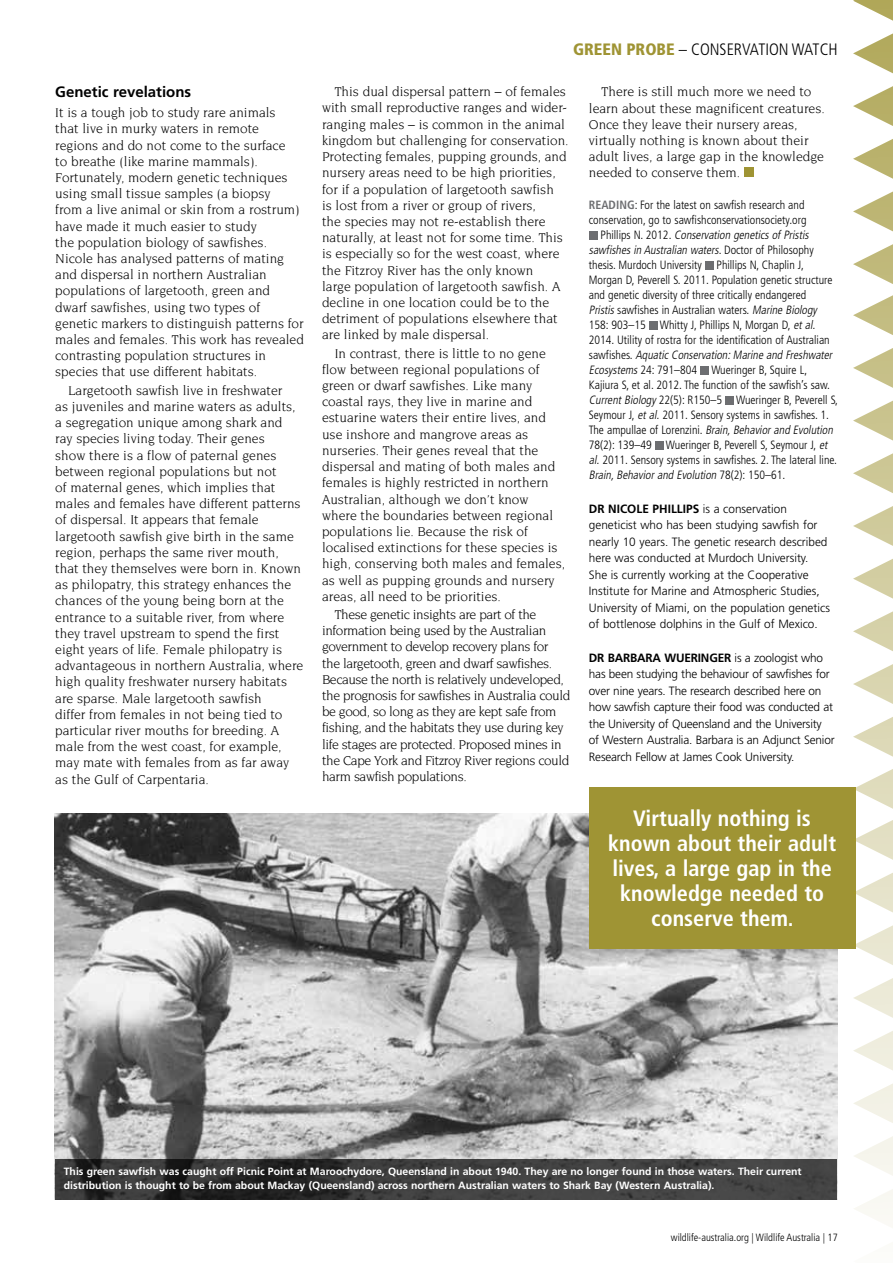
<style>
.page{position:relative;width:893px;height:1263px;background:#fff}
.page>*{position:absolute;margin:0;border:0;box-sizing:border-box;transform-origin:0 0}
.t1{font:700 condensed 22.2px/25.2px "Frutiger";color:#fff;text-align:center}
.t2{font:300 condensed 16.5px "Frutiger";color:#000}
.t3{font:700 15px "Frutiger";color:#000}
.t4{font:13.8px/16.2px "Novarese";color:#000}
.t5{font:13.8px/16.2px "Novarese";letter-spacing:-.03em;color:#000}
.t6{font:300 condensed 12px "Frutiger";color:#000}
.t7{font:300 12px/16.5px "Frutiger";color:#000}
.t8{font:italic 300 condensed 12px "Frutiger";color:#000}
.t9{font:700 10.5px/13.5px "Frutiger";color:#fff}
.t10{font:300 condensed 10.5px "Frutiger";color:#000}
.s1{font-weight:900;color:#9f9434}
.s2{font-weight:700;color:#6d6e71}
.s3{font-style:normal}
.s4{font-style:italic}
.s5{font-weight:700}
</style>
<div class="page">
<img style="left:55px;top:814px;width:783px;height:385px">
<div style="left:744px;top:167px;width:10px;height:10px;background:#9f9434"></div>
<div style="left:589px;top:231px;width:8px;height:8px;background:#6d6e71"></div>
<div style="left:705px;top:261px;width:8px;height:8px;background:#6d6e71"></div>
<div style="left:649px;top:321px;width:8px;height:8px;background:#6d6e71"></div>
<div style="left:700px;top:366px;width:9px;height:8px;background:#6d6e71"></div>
<div style="left:725px;top:396px;width:9px;height:8px;background:#6d6e71"></div>
<div style="left:655px;top:441px;width:8px;height:8px;background:#6d6e71"></div>
<div style="left:589px;top:787px;width:266px;height:161px;background:#9f9434"></div>
<svg style="left:55px;top:1159px;width:782px;height:40px;background:#393939"></svg>
<svg style="left:853px;top:0;width:40px;height:1221px"></svg>
<p class="t3" style="left:55px;top:83px;width:138px">Genetic revelations</p>
<p class="t4" style="left:55px;top:104px;width:250px">It is a tough job to study rare animals<br>that live in murky waters in remote regions and do not come to the surface<br>to breathe (like marine mammals).<br>Fortunately, modern genetic techniques using small tissue samples (a biopsy<br>from a live animal or skin from a rostrum) have made it much easier to study<br>the population biology of sawfishes.<br>Nicole has analysed patterns of mating and dispersal in northern Australian populations of largetooth, green and dwarf sawfishes, using two types of genetic markers to distinguish patterns for males and females. This work has revealed contrasting population structures in species that use different habitats.</p>
<p class="t4" style="left:55px;top:382px;width:250px;text-indent:13px">Largetooth sawfish live in freshwater<br>as juveniles and marine waters as adults, a segregation unique among shark and<br>ray species living today. Their genes<br>show there is a flow of paternal genes between regional populations but not<br>of maternal genes, which implies that males and females have different patterns of dispersal. It appears that female largetooth sawfish give birth in the same region, perhaps the same river mouth, that they themselves were born in. Known as philopatry, this strategy enhances the chances of the young being born at the entrance to a suitable river, from where they travel upstream to spend the first eight years of life. Female philopatry is advantageous in northern Australia, where high quality freshwater nursery habitats are sparse. Male largetooth sawfish<br>differ from females in not being tied to particular river mouths for breeding. A male from the west coast, for example, may mate with females from as far away as the Gulf of Carpentaria.</p>
<p class="t2" style="left:573px;top:40px;width:266px"><span class="s1">GREEN PROBE</span> – CONSERVATION WATCH</p>
<p class="t4" style="left:322px;top:84px;width:248px;text-indent:13px">This dual dispersal pattern – of females with small reproductive ranges and wider&shy;ranging males – is common in the animal kingdom but challenging for conservation.<br>Protecting females, pupping grounds, and nursery areas need to be high priorities, for if a population of largetooth sawfish<br>is lost from a river or group of rivers,<br>the species may not re-establish there naturally, at least not for some time. This is especially so for the west coast, where the Fitzroy River has the only known<br>large population of largetooth sawfish. A decline in one location could be to the detriment of populations elsewhere that are linked by male dispersal.</p>
<p class="t4" style="left:322px;top:345px;width:245px;text-indent:13px">In contrast, there is little to no gene flow between regional populations of green or dwarf sawfishes. Like many coastal rays, they live in marine and estuarine waters their entire lives, and use inshore and mangrove areas as nurseries. Their genes reveal that the dispersal and mating of both males and females is highly restricted in northern Australian, although we don’t know where the boundaries between regional populations lie. Because the risk of localised extinctions for these species is high, conserving both males and females, as well as pupping grounds and nursery areas, all need to be priorities.</p>
<p class="t5" style="left:322px;top:606px;width:250px;text-indent:13px">These genetic insights are part of the information being used by the Australian government to develop recovery plans for<br>the largetooth, green and dwarf sawfishes.<br>Because the north is relatively undeveloped, the prognosis for sawfishes in Australia could be good, so long as they are kept safe from fishing, and the habitats they use during key life stages are protected. Proposed mines in the Cape York and Fitzroy River regions could harm sawfish populations.</p>
<p class="t4" style="left:589px;top:84px;width:237px;text-indent:13px">There is still much more we need to learn about these magnificent creatures.<br>Once they leave their nursery areas, virtually nothing is known about their adult lives, a large gap in the knowledge needed to conserve them.</p>
<p class="t6" style="left:589px;top:198px;width:217px"><span class="s2">READING</span>: For the latest on sawfish research and</p>
<p class="t6" style="left:589px;top:213px;width:219px">conservation, go to sawfishconservationsociety.org</p>
<p class="t8" style="left:600px;top:228px;width:212px"><span class="s3">P h i l l i p s N . 2 0 1 2 .</span> Conservation geneticsofPristis</p>
<p class="t8" style="left:589px;top:243px;width:226px">sawfishesin Australian waters<span class="s3">. D o ct o r o f P h i l o s o p h y</span></p>
<p class="t6" style="left:589px;top:258px;width:216px">thesis. Murdoch University Phillips N, Chaplin J,</p>
<p class="t6" style="left:589px;top:273px;width:245px">Morgan D, Peverell S. 2011. Population genetic structure</p>
<p class="t6" style="left:589px;top:288px;width:219px">and genetic diversity of three critically endangered</p>
<p class="t6" style="left:589px;top:303px;width:232px"><span class="s4">Pristis</span>sawfishes in Australian waters. <span class="s4">Marine Biology</span></p>
<p class="t6" style="left:589px;top:318px;width:230px">158: 903–15 Whitty J, Phillips N, Morgan D, <span class="s4">etal.</span></p>
<p class="t6" style="left:589px;top:333px;width:242px">2014. Utility of rostra for the identification of Australian</p>
<p class="t8" style="left:589px;top:348px;width:247px"><span class="s3">s a wf i s h e s .</span> AquaticConservation:Marine and Freshwater</p>
<p class="t6" style="left:589px;top:363px;width:220px"><span class="s4">Ecosystems</span>24: 791–804 Wueringer B, Squire L,</p>
<p class="t6" style="left:589px;top:378px;width:243px">Kajiura S, et al. 2012. The function of the sawfish’s saw.</p>
<p class="t6" style="left:589px;top:393px;width:251px"><span class="s4">CurrentBiology</span>22(5): R150–5 Wueringer B, Peverell S,</p>
<p class="t6" style="left:589px;top:408px;width:242px">Seymour J, <span class="s4">etal.</span>2011. Sensory systems in sawfishes. 1.</p>
<p class="t8" style="left:589px;top:423px;width:248px"><span class="s3">Th e a m p u l l a e of Lo re n z i n i .</span> Brain,Behaviorand Evolution</p>
<p class="t6" style="left:589px;top:438px;width:242px">78(2): 139–49 Wueringer B, Peverell S, Seymour J, <span class="s4">et</span></p>
<p class="t6" style="left:589px;top:453px;width:250px"><span class="s4">al.</span>2011. Sensory systems in sawfishes. 2. The lateral line.</p>
<p class="t8" style="left:589px;top:468px;width:198px">Brain,Behaviorand Evolution <span class="s3">7 8 ( 2 ) : 1 5 0 – 6 1 .</span></p>
<p class="t7" style="left:589px;top:500px;width:243px"><span class="s5">DR NICOLE PHILLIPS</span> is a conservation geneticist who has been studying sawfish for nearly 10 years. The genetic research described here was conducted at Murdoch University.<br>She is currently working at the Cooperative Institute for Marine and Atmospheric Studies, University of Miami, on the population genetics of bottlenose dolphins in the Gulf of Mexico.</p>
<p class="t7" style="left:589px;top:649px;width:247px"><span class="s5">DR BARBARA WUERINGER</span> is a zoologist who has been studying the behaviour of sawfishes for over nine years. The research described here on how sawfish capture their food was conducted at the University of Queensland and the University of Western Australia. Barbara is an Adjunct Senior Research Fellow at James Cook University.</p>
<h1 class="t1" style="left:608px;top:805px;width:229px">Virtually nothing is known about their adult lives, a large gap in the knowledge needed to conserve them.</h1>
<p class="t9" style="left:64px;top:1165px;width:739px">This green sawfish was caught off Picnic Point at Maroochydore, Queensland in about 1940. They are no longer found in those waters. Their current distribution is thought to be from about Mackay (Queensland) across northern Australian waters to Shark Bay (Western Australia).</p>
<p class="t10" style="left:671px;top:1231px;width:168px">wildlife-australia.org | Wildlife Australia | 17</p>
</div>
